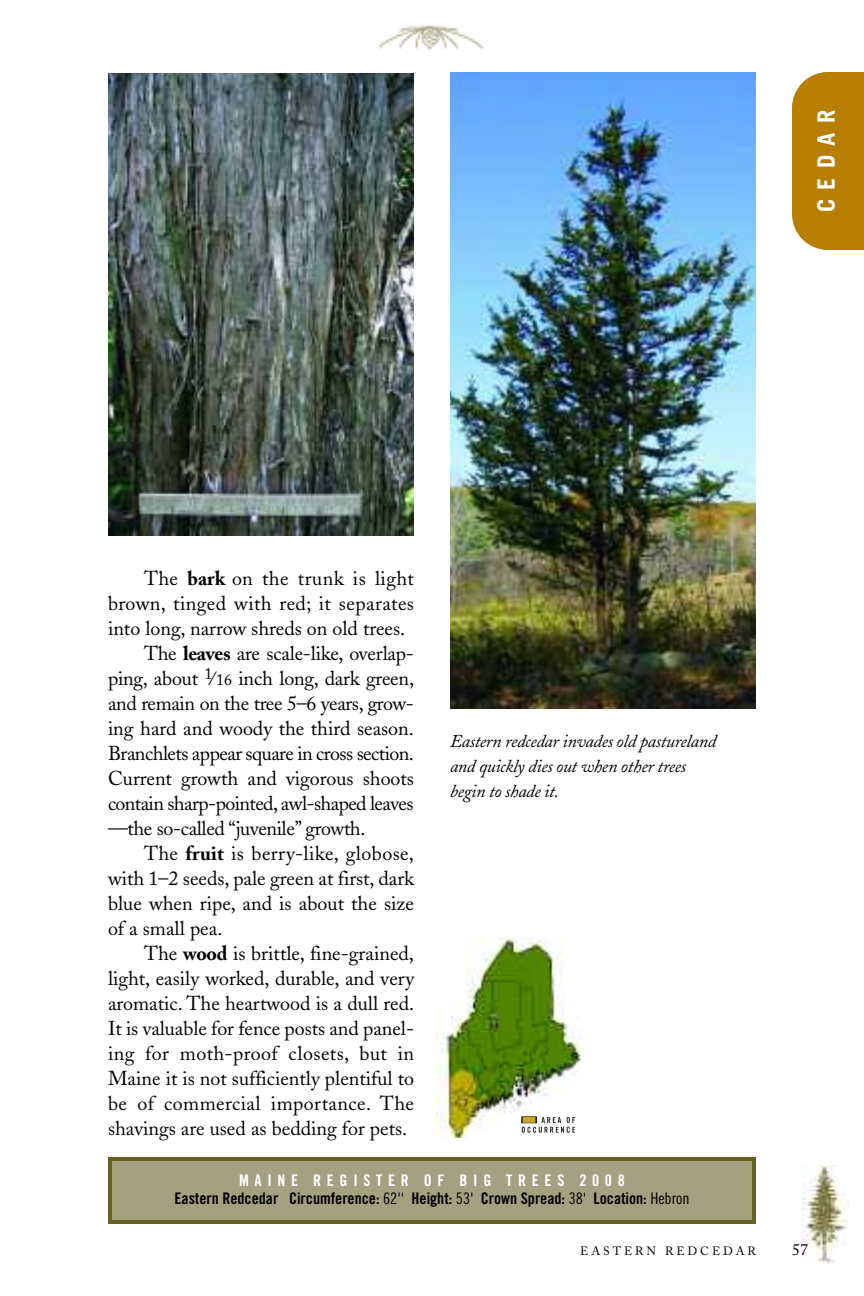
<style>
.page{position:relative;width:864px;height:1296px;background:#fff}
.page>*{position:absolute;margin:0;border:0;box-sizing:border-box;transform-origin:0 0}
.t1{font:700 24px "Trade Gothic";letter-spacing:.39em;color:#fff}
.t2{font:20px "Adobe Caslon";color:#000}
.t3{font:20px "Adobe Caslon";letter-spacing:.02em;color:#000}
.t4{font:20px "Adobe Caslon";letter-spacing:-.03em;color:#000}
.t5{font:20px "Adobe Caslon";letter-spacing:-.02em;color:#000}
.t6{font:italic 18px/25px "Adobe Caslon";letter-spacing:-.015em;color:#000}
.t7{font:16px/18px "Trade Gothic Bold Cond Twenty";color:#000;text-align:center}
.t8{font:16px "Adobe Caslon";color:#000}
.t9{font:12px "Adobe Caslon";letter-spacing:.25em;color:#000}
.s1{font-weight:700}
.s2{font-size:16px}
.s3{color:#fff}
.s4{font-family:"Trade Gothic Cond Eighteen"}
</style>
<div class="page">
<img style="left:802px;top:1166px;width:46px;height:97px">
<img style="left:378px;top:25px;width:106px;height:25px">
<img style="left:108px;top:73px;width:306px;height:462px">
<img style="left:450px;top:72px;width:306px;height:637px">
<div style="left:110px;top:1159px;width:644px;height:63px;background:#a4a180"></div>
<div style="left:108px;top:1157px;width:648px;height:67px;border:4px solid #685f23"></div>
<div style="left:792px;top:72px;width:72px;height:178px;background:#b87e00"></div>
<img style="left:436px;top:937px;width:145px;height:201px">
<div style="left:517px;top:1115px;width:64px;height:24px;background:#fff"></div>
<svg style="left:522px;top:1117px;width:53px;height:16px"></svg>
<div style="left:522px;top:1117px;width:14px;height:6px;background:#c6a52e"></div>
<p class="t1" style="left:818px;top:212px;width:104px;rotate:-90deg">CEDAR</p>
<p class="t3" style="left:144px;top:570px;width:272px">The <span class="s1">bark</span> on the trunk is light</p>
<p class="t3" style="left:108px;top:595px;width:308px">brown, tinged with red; it separates</p>
<p class="t2" style="left:108px;top:620px;width:299px">into long, narrow shreds on old trees.</p>
<p class="t2" style="left:144px;top:645px;width:271px">The <span class="s1">leaves</span> are scale-like, overlap-</p>
<p class="t2" style="left:108px;top:670px;width:308px">ping, about <sup>1</sup>⁄<span class="s2">16</span> inch long, dark green,</p>
<p class="t5" style="left:108px;top:695px;width:308px">and remain on the tree 5–6 years, grow-</p>
<p class="t2" style="left:108px;top:720px;width:307px">ing hard and woody the third season.</p>
<p class="t4" style="left:108px;top:745px;width:307px">Branchlets appear square in cross section.</p>
<p class="t2" style="left:108px;top:770px;width:308px">Current growth and vigorous shoots</p>
<p class="t4" style="left:108px;top:795px;width:307px">contain sharp-pointed, awl-shaped leaves</p>
<p class="t5" style="left:108px;top:820px;width:259px">—the so-called “juvenile” growth.</p>
<p class="t3" style="left:144px;top:845px;width:272px">The <span class="s1">fruit</span> is berry-like, globose,</p>
<p class="t2" style="left:108px;top:870px;width:307px">with 1–2 seeds, pale green at first, dark</p>
<p class="t2" style="left:108px;top:895px;width:308px">blue when ripe, and is about the size</p>
<p class="t2" style="left:108px;top:920px;width:116px">of a small pea.</p>
<p class="t2" style="left:144px;top:945px;width:272px">The <span class="s1">wood</span> is brittle, fine-grained,</p>
<p class="t2" style="left:108px;top:970px;width:308px">light, easily worked, durable, and very</p>
<p class="t2" style="left:108px;top:995px;width:308px">aromatic. The heartwood is a dull red.</p>
<p class="t2" style="left:108px;top:1020px;width:308px">It is valuable for fence posts and panel-</p>
<p class="t3" style="left:108px;top:1045px;width:308px">ing for moth-proof closets, but in</p>
<p class="t2" style="left:108px;top:1070px;width:308px">Maine it is not sufficiently plentiful to</p>
<p class="t3" style="left:108px;top:1095px;width:308px">be of commercial importance. The</p>
<p class="t2" style="left:108px;top:1120px;width:301px">shavings are used as bedding for pets.</p>
<p class="t7" style="left:174px;top:1173px;width:517px"><span class="s3">MAINE REGISTER OF BIG TREES 2008<br></span>Eastern Redcedar Circumference: <span class="s4">62''</span> Height: <span class="s4">53'</span> Crown Spread: <span class="s4">38'</span> Location: <span class="s4">Hebron</span></p>
<p class="t6" style="left:450px;top:732px;width:268px">Eastern redcedar invades old pastureland and quickly dies out when other trees begin to shade it.</p>
<p class="t9" style="left:580px;top:1247px;width:177px">EASTERN REDCEDAR</p>
<p class="t8" style="left:792px;top:1244px;width:17px">57</p>
</div>
